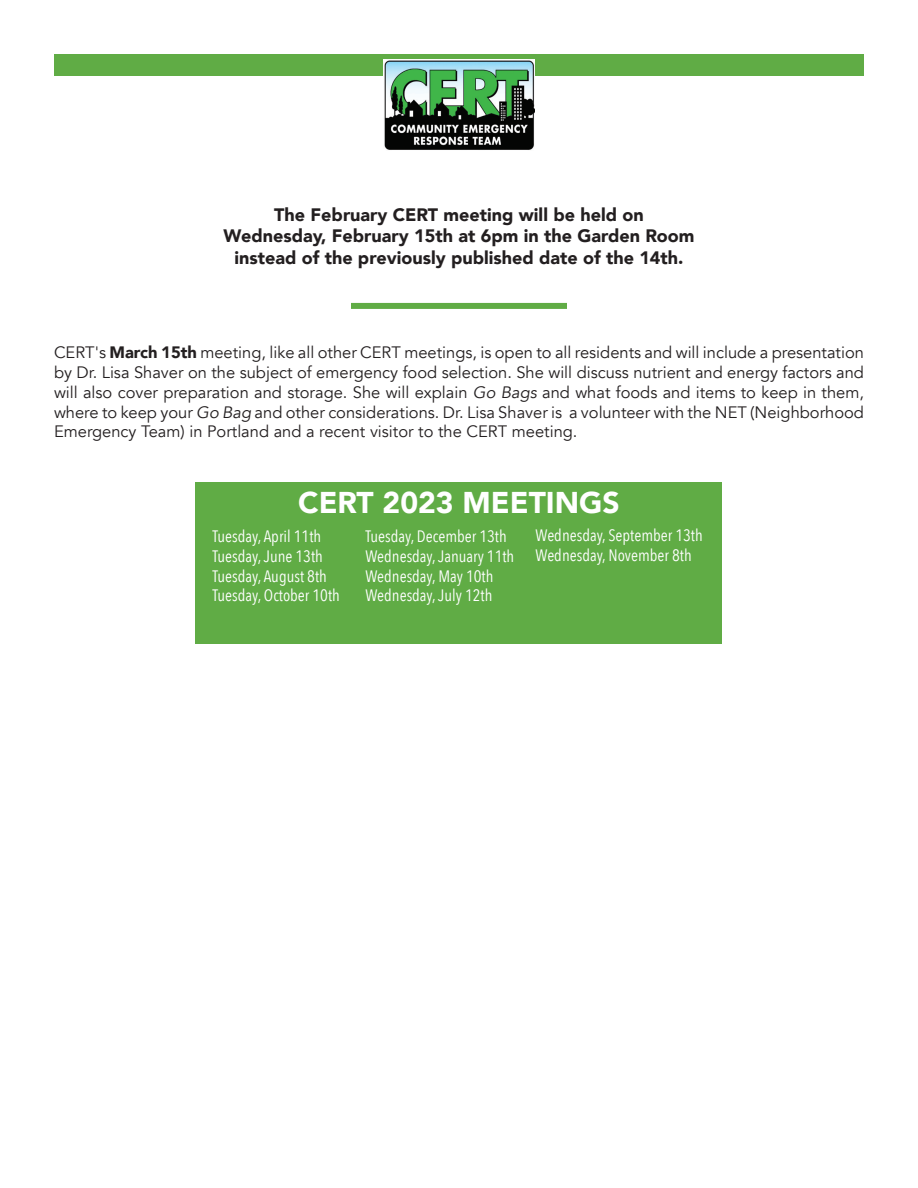
<style>
.page{position:relative;width:918px;height:1188px;background:#fff}
.page>*{position:absolute;margin:0;border:0;box-sizing:border-box;transform-origin:0 0}
.t1{font:900 30px "Avenir";color:#fff}
.t2{font:900 18px/21.6px "Avenir";color:#231f20;text-align:center}
.t3{font:16.5px/19.8px "Avenir";color:#231f20;text-align:justify}
.t4{font:16.5px/19.8px "Avenir Next Condensed";color:#fff}
.s1{font-weight:900}
.s2{font-style:italic}
</style>
<div class="page">
<div style="left:196px;top:482px;width:526px;height:162px;background:#60ac45"></div>
<div style="left:351px;top:303px;width:216px;height:6px;background:#60ac45"></div>
<div style="left:54px;top:54px;width:810px;height:22px;background:#60ac45"></div>
<img style="left:384px;top:59px;width:151px;height:91px">
<p class="t2" style="left:223px;top:203px;width:473px">The February CERT meeting will be held on<br>Wednesday, February 15th at 6pm in the Garden Room instead of the previously published date of the 14th.</p>
<p class="t3" style="left:54px;top:343px;width:812px">CERT's <span class="s1">March 15th</span> meeting, like all other CERT meetings, is open to all residents and will include a presentation by Dr. Lisa Shaver on the subject of emergency food selection. She will discuss nutrient and energy factors and will also cover preparation and storage. She will explain <span class="s2">Go Bags</span> and what foods and items to keep in them, where to keep your <span class="s2">Go Bag</span> and other considerations. Dr. Lisa Shaver is a volunteer with the NET (Neighborhood Emergency Team) in Portland and a recent visitor to the CERT meeting.</p>
<p class="t1" style="left:298px;top:477px;width:323px">CERT 2023 MEETINGS</p>
<p class="t4" style="left:536px;top:525px;width:169px">Wednesday, September 13th<br>Wednesday, November 8th</p>
<p class="t4" style="left:212px;top:526px;width:110px">Tuesday, April 11th</p>
<p class="t4" style="left:212px;top:545px;width:112px">Tuesday, June 13th</p>
<p class="t4" style="left:212px;top:565px;width:116px">Tuesday, August 8th</p>
<p class="t4" style="left:212px;top:585px;width:129px">Tuesday, October 10th</p>
<p class="t4" style="left:365px;top:526px;width:150px">Tuesday, December 13th<br>Wednesday, January 11th<br>Wednesday, May 10th<br>Wednesday, July 12th</p>
</div>
